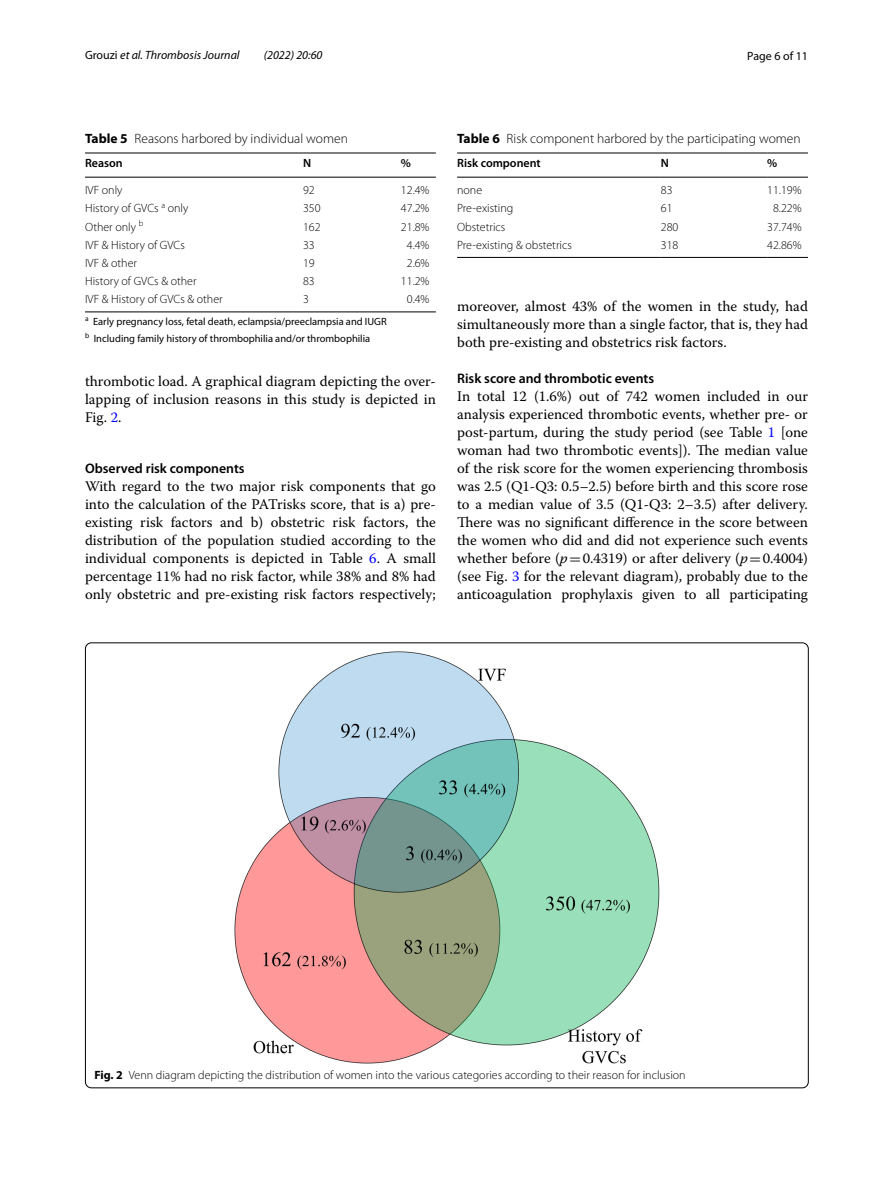
<style>
.page{position:relative;width:893px;height:1187px;background:#fff}
.page>*{position:absolute;margin:0;border:0;box-sizing:border-box;transform-origin:0 0}
.t1{font:14.7px/18px "Warnock Pro";color:#000;text-align:justify}
.t2{font:600 13.8px "Myriad Pro";color:#000}
.t3{font:300 13.5px "Myriad Pro";color:#000}
.t4{font:300 12px "Myriad Pro";color:#000}
.t5{font:italic 12px "Myriad Pro";color:#000}
.t6{font:600 12px "Myriad Pro";color:#000}
.t7{font:12px "Myriad Pro";color:#000}
.t8{font:10.5px/17px "Myriad Pro";color:#000}
.s1{font-style:normal}
.s2{font-weight:700}
.s3{color:#00f}
.s4{font-style:italic}
.s5{font-family:"MTSY"}
</style>
<div class="page">
<hr style="left:85px;top:153px;width:218px;height:1px;background:#000">
<hr style="left:85px;top:177px;width:218px;height:1px;background:#000">
<hr style="left:303px;top:153px;width:98px;height:1px;background:#000">
<hr style="left:303px;top:177px;width:98px;height:1px;background:#000">
<hr style="left:401px;top:153px;width:35px;height:1px;background:#000">
<hr style="left:401px;top:177px;width:35px;height:1px;background:#000">
<hr style="left:85px;top:311px;width:218px;height:1px;background:#000">
<hr style="left:303px;top:311px;width:98px;height:1px;background:#000">
<hr style="left:401px;top:311px;width:35px;height:1px;background:#000">
<img style="left:234px;top:651px;width:425px;height:412px">
<hr style="left:457px;top:153px;width:204px;height:1px;background:#000">
<hr style="left:457px;top:177px;width:204px;height:1px;background:#000">
<hr style="left:661px;top:153px;width:106px;height:1px;background:#000">
<hr style="left:661px;top:177px;width:106px;height:1px;background:#000">
<hr style="left:767px;top:153px;width:41px;height:1px;background:#000">
<hr style="left:767px;top:177px;width:41px;height:1px;background:#000">
<hr style="left:457px;top:257px;width:204px;height:1px;background:#000">
<hr style="left:661px;top:257px;width:106px;height:1px;background:#000">
<hr style="left:767px;top:257px;width:41px;height:1px;background:#000">
<p class="t5" style="left:85px;top:48px;width:156px"><span class="s1">Grouzi</span> et al. Thrombosis Journal</p>
<p class="t5" style="left:264px;top:48px;width:60px">(2022) 20:60</p>
<p class="t7" style="left:747px;top:48px;width:62px">Page 6 of 11</p>
<p class="t3" style="left:85px;top:131px;width:264px"><span class="s2">Table 5</span> Reasons harbored by individual women</p>
<p class="t6" style="left:85px;top:156px;width:39px">Reason</p>
<p class="t6" style="left:303px;top:156px;width:10px">N</p>
<p class="t6" style="left:401px;top:156px;width:12px">%</p>
<p class="t4" style="left:85px;top:184px;width:39px">IVF only</p>
<p class="t4" style="left:303px;top:184px;width:13px">92</p>
<p class="t4" style="left:401px;top:184px;width:30px">12.4%</p>
<p class="t4" style="left:85px;top:202px;width:105px">History of GVCs <sup>a</sup> only</p>
<p class="t4" style="left:303px;top:202px;width:19px">350</p>
<p class="t4" style="left:401px;top:202px;width:30px">47.2%</p>
<p class="t4" style="left:85px;top:220px;width:60px">Other only <sup>b</sup></p>
<p class="t4" style="left:303px;top:220px;width:19px">162</p>
<p class="t4" style="left:401px;top:220px;width:30px">21.8%</p>
<p class="t4" style="left:85px;top:238px;width:101px">IVF &amp; History of GVCs</p>
<p class="t4" style="left:303px;top:238px;width:13px">33</p>
<p class="t4" style="left:407px;top:238px;width:24px">4.4%</p>
<p class="t4" style="left:85px;top:256px;width:54px">IVF &amp; other</p>
<p class="t4" style="left:303px;top:256px;width:13px">19</p>
<p class="t4" style="left:407px;top:256px;width:24px">2.6%</p>
<p class="t4" style="left:85px;top:274px;width:113px">History of GVCs &amp; other</p>
<p class="t4" style="left:303px;top:274px;width:13px">83</p>
<p class="t4" style="left:401px;top:274px;width:30px">11.2%</p>
<p class="t4" style="left:85px;top:293px;width:139px">IVF &amp; History of GVCs &amp; other</p>
<p class="t4" style="left:303px;top:293px;width:7px">3</p>
<p class="t4" style="left:407px;top:293px;width:24px">0.4%</p>
<p class="t8" style="left:85px;top:313px;width:303px"><sup>a</sup> Early pregnancy loss, fetal death, eclampsia/preeclampsia and IUGR <sup>b</sup> Including family history of thrombophilia and/or thrombophilia</p>
<p class="t1" style="left:85px;top:372px;width:352px">thrombotic load. A graphical diagram depicting the over&shy;lapping of inclusion reasons in this study is depicted in Fig. <span class="s3">2</span>.</p>
<p class="t2" style="left:85px;top:460px;width:161px">Observed risk components</p>
<p class="t1" style="left:85px;top:477px;width:352px">With regard to the two major risk components that go into the calculation of the PATrisks score, that is a) pre&shy;existing risk factors and b) obstetric risk factors, the distribution of the population studied according to the individual components is depicted in Table <span class="s3">6</span>. A small percentage 11% had no risk factor, while 38% and 8% had only obstetric and pre-existing risk factors respectively;</p>
<p class="t3" style="left:457px;top:131px;width:345px"><span class="s2">Table 6</span> Risk component harbored by the participating women</p>
<p class="t6" style="left:457px;top:156px;width:85px">Risk component</p>
<p class="t6" style="left:661px;top:156px;width:10px">N</p>
<p class="t6" style="left:767px;top:156px;width:12px">%</p>
<p class="t4" style="left:457px;top:184px;width:27px">none</p>
<p class="t4" style="left:661px;top:184px;width:13px">83</p>
<p class="t4" style="left:767px;top:184px;width:36px">11.19%</p>
<p class="t4" style="left:457px;top:202px;width:58px">Pre-existing</p>
<p class="t4" style="left:661px;top:202px;width:13px">61</p>
<p class="t4" style="left:773px;top:202px;width:30px">8.22%</p>
<p class="t4" style="left:457px;top:220px;width:50px">Obstetrics</p>
<p class="t4" style="left:661px;top:220px;width:19px">280</p>
<p class="t4" style="left:767px;top:220px;width:36px">37.74%</p>
<p class="t4" style="left:457px;top:238px;width:116px">Pre-existing &amp; obstetrics</p>
<p class="t4" style="left:661px;top:238px;width:19px">318</p>
<p class="t4" style="left:767px;top:238px;width:36px">42.86%</p>
<p class="t1" style="left:457px;top:297px;width:352px">moreover, almost 43% of the women in the study, had simultaneously more than a single factor, that is, they had both pre-existing and obstetrics risk factors.</p>
<p class="t2" style="left:457px;top:370px;width:199px">Risk score and thrombotic events</p>
<p class="t1" style="left:457px;top:387px;width:352px">In total 12 (1.6%) out of 742 women included in our analysis experienced thrombotic events, whether pre- or post-partum, during the study period (see Table <span class="s3">1</span> [one woman had two thrombotic events]). The median value of the risk score for the women experiencing thrombosis was 2.5 (Q1-Q3: 0.5–2.5) before birth and this score rose to a median value of 3.5 (Q1-Q3: 2–3.5) after delivery.<br>There was no significant difference in the score between the women who did and did not experience such events whether before (<span class="s4">p</span><span class="s5">=</span>0.4319) or after delivery (<span class="s4">p</span><span class="s5">=</span>0.4004) (see Fig. <span class="s3">3</span> for the relevant diagram), probably due to the anticoagulation prophylaxis given to all participating</p>
<p class="t4" style="left:94px;top:1067px;width:593px"><span class="s2">Fig. 2</span> Venn diagram depicting the distribution of women into the various categories according to their reason for inclusion</p>
</div>
